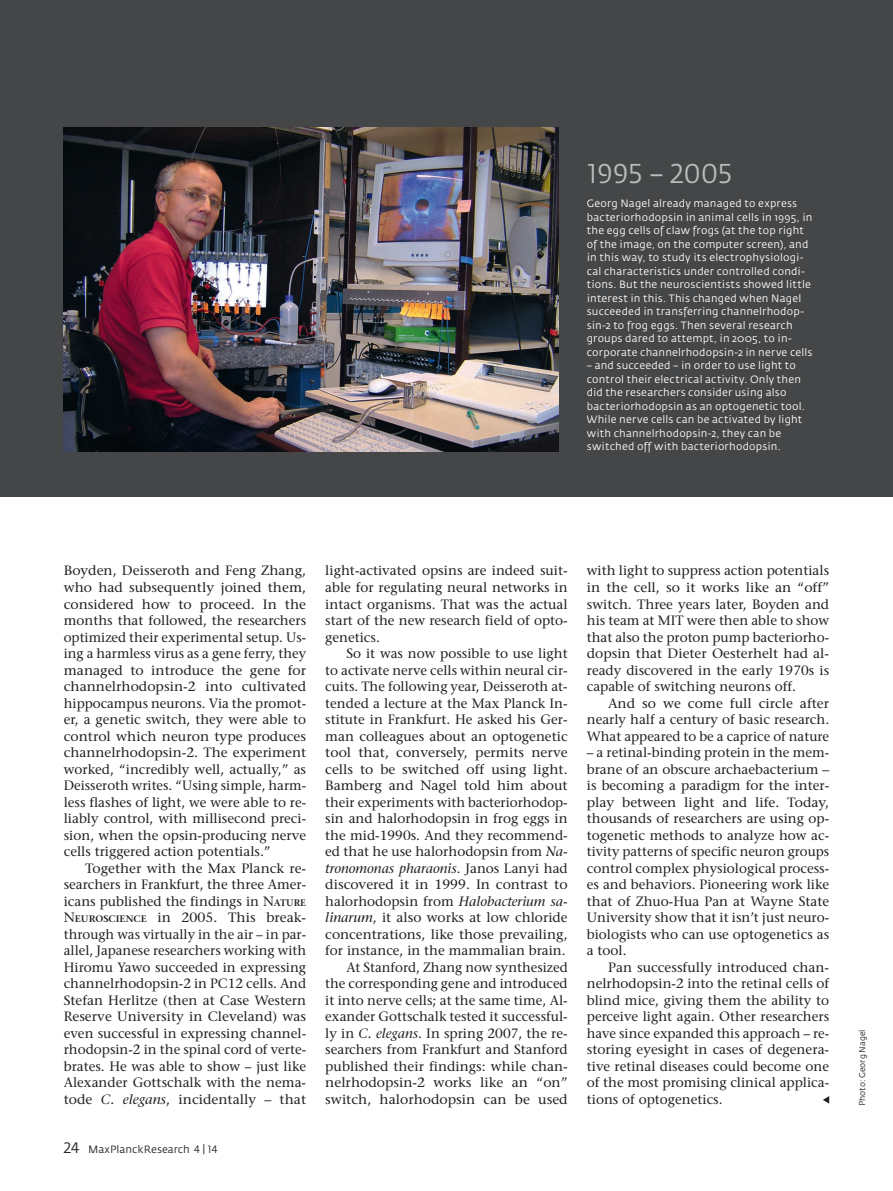
<style>
.page{position:relative;width:893px;height:1191px;background:#fff}
.page>*{position:absolute;margin:0;border:0;box-sizing:border-box;transform-origin:0 0}
.t1{font:27px "Fedra Sans Book SC";letter-spacing:-.005em;color:#b9bcbc}
.t2{font:13.5px "Stone Serif";color:#231f20}
.t3{font:italic 13.5px "Stone Serif";color:#231f20}
.t4{font:10.5px/13.5px "Fedra Sans";letter-spacing:.015em;color:#fff}
.t5{font:10.5px "Fedra Sans";color:#231f20}
.t6{font:8.25px "Fedra Sans";color:#231f20}
.s1{font-weight:600;font-size:9.45px}
.s2{font-style:italic}
.s3{font-family:"Fedra Sans Book SC";font-size:15px}
.s4{font-family:"Fedra Sans Book SC"}
.s5{font-style:normal}
</style>
<div class="page">
<div style="left:0;top:0;width:893px;height:496px;background:#454647"></div>
<svg style="left:823px;top:1096px;width:6px;height:7px"></svg>
<img style="left:64px;top:128px;width:494px;height:324px">
<p class="t1" style="left:587px;top:157px;width:147px">1995 – 2005</p>
<p class="t4" style="left:587px;top:198px;width:227px">Georg Nagel already managed to express bacteriorhodopsin in animal cells in 1995, in the egg cells of claw frogs (at the top right of the image, on the computer screen), and in this way, to study its electrophysiologi&shy;cal characteristics under controlled condi&shy;tions. But the neuroscientists showed little interest in this. This changed when Nagel succeeded in transferring channelrhodop&shy;sin-2 to frog eggs. Then several research groups dared to attempt, in 2005, to in&shy;corporate channelrhodopsin-2 in nerve cells</p>
<p class="t4" style="left:587px;top:360px;width:220px">– and succeeded – in order to use light to control their electrical activity. Only then did the researchers consider using also bacteriorhodopsin as an optogenetic tool.<br>While nerve cells can be activated by light with channelrhodopsin-2, they can be switched off with bacteriorhodopsin.</p>
<p class="t2" style="left:64px;top:565px;width:244px">Boyden, Deisseroth and Feng Zhang,</p>
<p class="t2" style="left:64px;top:582px;width:244px">who had subsequently joined them,</p>
<p class="t2" style="left:64px;top:598px;width:244px">considered how to proceed. In the</p>
<p class="t2" style="left:64px;top:615px;width:244px">months that followed, the researchers</p>
<p class="t2" style="left:64px;top:631px;width:244px">optimized their experimental setup. Us-</p>
<p class="t2" style="left:64px;top:648px;width:244px">ing a harmless virus as a gene ferry, they</p>
<p class="t2" style="left:64px;top:664px;width:244px">managed to introduce the gene for</p>
<p class="t2" style="left:64px;top:681px;width:244px">channelrhodopsin-2 into cultivated</p>
<p class="t2" style="left:64px;top:697px;width:244px">hippocampus neurons. Via the promot-</p>
<p class="t2" style="left:64px;top:714px;width:244px">er, a genetic switch, they were able to</p>
<p class="t2" style="left:64px;top:730px;width:244px">control which neuron type produces</p>
<p class="t2" style="left:64px;top:747px;width:244px">channelrhodopsin-2. The experiment</p>
<p class="t2" style="left:64px;top:763px;width:244px">worked, “incredibly well, actually,” as</p>
<p class="t2" style="left:64px;top:780px;width:244px">Deisseroth writes. “Using simple, harm-</p>
<p class="t2" style="left:64px;top:796px;width:244px">less flashes of light, we were able to re-</p>
<p class="t2" style="left:64px;top:813px;width:244px">liably control, with millisecond preci-</p>
<p class="t2" style="left:64px;top:829px;width:244px">sion, when the opsin-producing nerve</p>
<p class="t2" style="left:64px;top:846px;width:208px">cells triggered action potentials.”</p>
<p class="t2" style="left:85px;top:862px;width:223px">Together with the Max Planck re-</p>
<p class="t2" style="left:64px;top:879px;width:244px">searchers in Frankfurt, the three Amer-</p>
<p class="t2" style="left:64px;top:895px;width:244px">icans published the findings in N<span class="s1">ATURE</span></p>
<p class="t2" style="left:64px;top:912px;width:244px">N<span class="s1">EUROSCIENCE</span> in 2005. This break-</p>
<p class="t2" style="left:64px;top:928px;width:244px">through was virtually in the air – in par-</p>
<p class="t2" style="left:64px;top:945px;width:244px">allel, Japanese researchers working with</p>
<p class="t2" style="left:64px;top:961px;width:244px">Hiromu Yawo succeeded in expressing</p>
<p class="t2" style="left:64px;top:978px;width:244px">channelrhodopsin-2 in PC12 cells. And</p>
<p class="t2" style="left:64px;top:994px;width:244px">Stefan Herlitze (then at Case Western</p>
<p class="t2" style="left:64px;top:1011px;width:244px">Reserve University in Cleveland) was</p>
<p class="t2" style="left:64px;top:1027px;width:244px">even successful in expressing channel-</p>
<p class="t2" style="left:64px;top:1044px;width:244px">rhodopsin-2 in the spinal cord of verte-</p>
<p class="t2" style="left:64px;top:1060px;width:244px">brates. He was able to show – just like</p>
<p class="t2" style="left:64px;top:1077px;width:244px">Alexander Gottschalk with the nema-</p>
<p class="t2" style="left:64px;top:1093px;width:244px">tode <span class="s2">C. elegans</span>, incidentally – that</p>
<p class="t5" style="left:64px;top:1145px;width:155px"><span class="s3">24</span> MaxPlanckResearch <span class="s4">4 | 14</span></p>
<p class="t2" style="left:325px;top:565px;width:244px">light-activated opsins are indeed suit-</p>
<p class="t2" style="left:325px;top:582px;width:244px">able for regulating neural networks in</p>
<p class="t2" style="left:325px;top:598px;width:244px">intact organisms. That was the actual</p>
<p class="t2" style="left:325px;top:615px;width:244px">start of the new research field of opto-</p>
<p class="t2" style="left:325px;top:631px;width:56px">genetics.</p>
<p class="t2" style="left:347px;top:648px;width:223px">So it was now possible to use light</p>
<p class="t2" style="left:325px;top:664px;width:244px">to activate nerve cells within neural cir-</p>
<p class="t2" style="left:325px;top:681px;width:244px">cuits. The following year, Deisseroth at-</p>
<p class="t2" style="left:325px;top:697px;width:244px">tended a lecture at the Max Planck In-</p>
<p class="t2" style="left:325px;top:714px;width:244px">stitute in Frankfurt. He asked his Ger-</p>
<p class="t2" style="left:325px;top:730px;width:244px">man colleagues about an optogenetic</p>
<p class="t2" style="left:325px;top:747px;width:244px">tool that, conversely, permits nerve</p>
<p class="t2" style="left:325px;top:763px;width:244px">cells to be switched off using light.</p>
<p class="t2" style="left:325px;top:780px;width:244px">Bamberg and Nagel told him about</p>
<p class="t2" style="left:325px;top:796px;width:244px">their experiments with bacteriorhodop-</p>
<p class="t2" style="left:325px;top:813px;width:244px">sin and halorhodopsin in frog eggs in</p>
<p class="t2" style="left:325px;top:829px;width:244px">the mid-1990s. And they recommend-</p>
<p class="t2" style="left:325px;top:846px;width:244px">ed that he use halorhodopsin from <span class="s2">Na-</span></p>
<p class="t3" style="left:325px;top:862px;width:244px">tronomonas pharaonis<span class="s5">. Janos Lanyi had</span></p>
<p class="t2" style="left:325px;top:879px;width:244px">discovered it in 1999. In contrast to</p>
<p class="t2" style="left:325px;top:895px;width:244px">halorhodopsin from <span class="s2">Halobacterium sa-</span></p>
<p class="t2" style="left:325px;top:912px;width:244px"><span class="s2">linarum</span>, it also works at low chloride</p>
<p class="t2" style="left:325px;top:928px;width:244px">concentrations, like those prevailing,</p>
<p class="t2" style="left:325px;top:945px;width:242px">for instance, in the mammalian brain.</p>
<p class="t2" style="left:347px;top:961px;width:223px">At Stanford, Zhang now synthesized</p>
<p class="t2" style="left:325px;top:978px;width:244px">the corresponding gene and introduced</p>
<p class="t2" style="left:325px;top:994px;width:244px">it into nerve cells; at the same time, Al-</p>
<p class="t2" style="left:325px;top:1011px;width:244px">exander Gottschalk tested it successful-</p>
<p class="t2" style="left:325px;top:1027px;width:244px">ly in <span class="s2">C. elegans</span>. In spring 2007, the re-</p>
<p class="t2" style="left:325px;top:1044px;width:244px">searchers from Frankfurt and Stanford</p>
<p class="t2" style="left:325px;top:1060px;width:244px">published their findings: while chan-</p>
<p class="t2" style="left:325px;top:1077px;width:244px">nelrhodopsin-2 works like an “on”</p>
<p class="t2" style="left:325px;top:1093px;width:244px">switch, halorhodopsin can be used</p>
<p class="t2" style="left:587px;top:565px;width:244px">with light to suppress action potentials</p>
<p class="t2" style="left:587px;top:582px;width:244px">in the cell, so it works like an “off”</p>
<p class="t2" style="left:587px;top:598px;width:244px">switch. Three years later, Boyden and</p>
<p class="t2" style="left:587px;top:615px;width:244px">his team at MIT were then able to show</p>
<p class="t2" style="left:587px;top:631px;width:244px">that also the proton pump bacteriorho-</p>
<p class="t2" style="left:587px;top:648px;width:244px">dopsin that Dieter Oesterhelt had al-</p>
<p class="t2" style="left:587px;top:664px;width:244px">ready discovered in the early 1970s is</p>
<p class="t2" style="left:587px;top:681px;width:211px">capable of switching neurons off.</p>
<p class="t2" style="left:608px;top:697px;width:223px">And so we come full circle after</p>
<p class="t2" style="left:587px;top:714px;width:244px">nearly half a century of basic research.</p>
<p class="t2" style="left:587px;top:730px;width:244px">What appeared to be a caprice of nature</p>
<p class="t2" style="left:587px;top:747px;width:244px">– a retinal-binding protein in the mem-</p>
<p class="t2" style="left:587px;top:763px;width:244px">brane of an obscure archaebacterium –</p>
<p class="t2" style="left:587px;top:780px;width:244px">is becoming a paradigm for the inter-</p>
<p class="t2" style="left:587px;top:796px;width:244px">play between light and life. Today,</p>
<p class="t2" style="left:587px;top:813px;width:244px">thousands of researchers are using op-</p>
<p class="t2" style="left:587px;top:829px;width:244px">togenetic methods to analyze how ac-</p>
<p class="t2" style="left:587px;top:846px;width:244px">tivity patterns of specific neuron groups</p>
<p class="t2" style="left:587px;top:862px;width:244px">control complex physiological process-</p>
<p class="t2" style="left:587px;top:879px;width:244px">es and behaviors. Pioneering work like</p>
<p class="t2" style="left:587px;top:895px;width:244px">that of Zhuo-Hua Pan at Wayne State</p>
<p class="t2" style="left:587px;top:912px;width:244px">University show that it isn’t just neuro-</p>
<p class="t2" style="left:587px;top:928px;width:244px">biologists who can use optogenetics as</p>
<p class="t2" style="left:587px;top:945px;width:41px">a tool.</p>
<p class="t2" style="left:608px;top:961px;width:223px">Pan successfully introduced chan-</p>
<p class="t2" style="left:587px;top:978px;width:244px">nelrhodopsin-2 into the retinal cells of</p>
<p class="t2" style="left:587px;top:994px;width:244px">blind mice, giving them the ability to</p>
<p class="t2" style="left:587px;top:1011px;width:244px">perceive light again. Other researchers</p>
<p class="t2" style="left:587px;top:1027px;width:244px">have since expanded this approach – re-</p>
<p class="t2" style="left:587px;top:1044px;width:244px">storing eyesight in cases of degenera-</p>
<p class="t2" style="left:587px;top:1060px;width:244px">tive retinal diseases could become one</p>
<p class="t2" style="left:587px;top:1077px;width:244px">of the most promising clinical applica-</p>
<p class="t2" style="left:587px;top:1093px;width:137px">tions of optogenetics.</p>
<p class="t6" style="left:859px;top:1106px;width:78px;rotate:-90deg">Photo: Georg Nagel</p>
</div>
